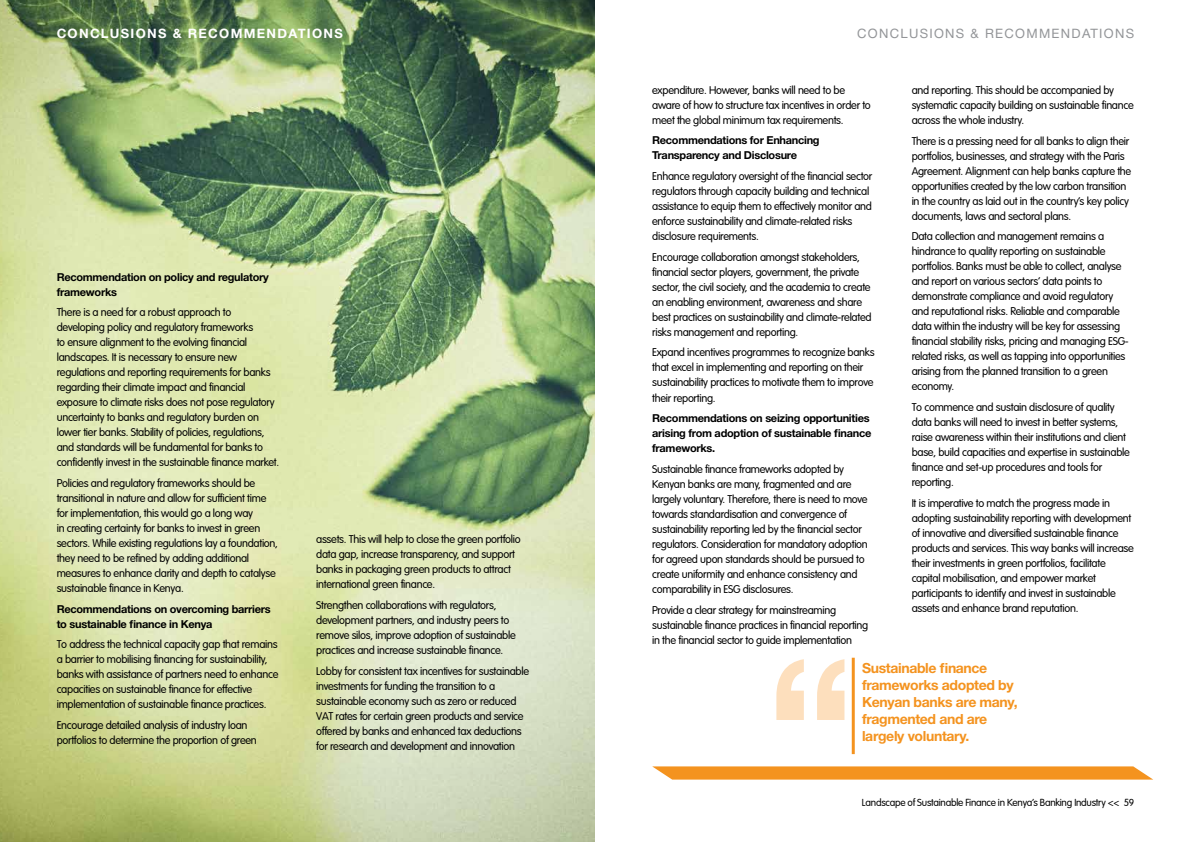
<style>
.page{position:relative;width:1191px;height:842px;background:#fff}
.page>*{position:absolute;margin:0;border:0;box-sizing:border-box;transform-origin:0 0}
.t1{font:700 14px/17px "Helvetica Neue";letter-spacing:-.025em;color:#f4931f}
.t2{font:700 13px "Helvetica Neue";letter-spacing:.1em;color:#fff}
.t3{font:13px "Helvetica Neue";letter-spacing:.1em;color:#939598}
.t4{font:300 11px/15px "VAG Rounded Light S Si";letter-spacing:-.025em;color:#000}
.t5{font:700 11px/15px "Helvetica Neue";letter-spacing:-.025em;color:#000}
.t6{font:300 10px "VAG Rounded Light S Si";letter-spacing:-.025em;color:#000}
</style>
<div class="page">
<svg style="left:652px;top:766px;width:501px;height:14px;background:#f49d34"></svg>
<img style="left:0;top:0;width:595px;height:842px">
<svg style="left:776px;top:659px;width:68px;height:61px"></svg>
<hr style="left:851px;top:658px;width:3px;height:96px;background:#f4931f">
<p class="t2" style="left:57px;top:23px;width:288px">CONCLUSIONS &amp; RECOMMENDATIONS</p>
<p class="t3" style="left:857px;top:24px;width:278px">CONCLUSIONS &amp; RECOMMENDATIONS</p>
<p class="t5" style="left:57px;top:269px;width:214px">Recommendation on policy and regulatory frameworks</p>
<p class="t4" style="left:57px;top:305px;width:224px">There is a need for a robust approach to developing policy and regulatory frameworks<br>to ensure alignment to the evolving financial landscapes. It is necessary to ensure new regulations and reporting requirements for banks regarding their climate impact and financial exposure to climate risks does not pose regulatory uncertainty to banks and regulatory burden on lower tier banks. Stability of policies, regulations, and standards will be fundamental for banks to confidently invest in the sustainable finance market.</p>
<p class="t4" style="left:57px;top:476px;width:223px">Policies and regulatory frameworks should be transitional in nature and allow for sufficient time for implementation, this would go a long way<br>in creating certainty for banks to invest in green sectors. While existing regulations lay a foundation, they need to be refined by adding additional measures to enhance clarity and depth to catalyse sustainable finance in Kenya.</p>
<p class="t5" style="left:57px;top:601px;width:216px">Recommendations on overcoming barriers to sustainable finance in Kenya</p>
<p class="t4" style="left:57px;top:637px;width:223px">To address the technical capacity gap that remains a barrier to mobilising financing for sustainability, banks with assistance of partners need to enhance capacities on sustainable finance for effective implementation of sustainable finance practices.</p>
<p class="t4" style="left:57px;top:718px;width:202px">Encourage detailed analysis of industry loan portfolios to determine the proportion of green</p>
<p class="t4" style="left:652px;top:82px;width:220px">expenditure. However, banks will need to be aware of how to structure tax incentives in order to meet the global minimum tax requirements.</p>
<p class="t5" style="left:652px;top:133px;width:169px">Recommendations for Enhancing<br>Transparency and Disclosure</p>
<p class="t4" style="left:652px;top:169px;width:222px">Enhance regulatory oversight of the financial sector regulators through capacity building and technical assistance to equip them to effectively monitor and enforce sustainability and climate-related risks disclosure requirements.</p>
<p class="t4" style="left:652px;top:249px;width:221px">Encourage collaboration amongst stakeholders, financial sector players, government, the private sector, the civil society, and the academia to create an enabling environment, awareness and share best practices on sustainability and climate-related risks management and reporting.</p>
<p class="t4" style="left:652px;top:345px;width:224px">Expand incentives programmes to recognize banks that excel in implementing and reporting on their sustainability practices to motivate them to improve their reporting.</p>
<p class="t5" style="left:652px;top:411px;width:221px">Recommendations on seizing opportunities arising from adoption of sustainable finance frameworks.</p>
<p class="t4" style="left:652px;top:461px;width:217px">Sustainable finance frameworks adopted by Kenyan banks are many, fragmented and are largely voluntary. Therefore, there is need to move towards standardisation and convergence of sustainability reporting led by the financial sector regulators. Consideration for mandatory adoption for agreed upon standards should be pursued to create uniformity and enhance consistency and comparability in ESG disclosures.</p>
<p class="t4" style="left:652px;top:602px;width:218px">Provide a clear strategy for mainstreaming sustainable finance practices in financial reporting in the financial sector to guide implementation</p>
<p class="t4" style="left:911px;top:82px;width:224px">and reporting. This should be accompanied by systematic capacity building on sustainable finance across the whole industry.</p>
<p class="t4" style="left:911px;top:133px;width:221px">There is a pressing need for all banks to align their portfolios, businesses, and strategy with the Paris Agreement. Alignment can help banks capture the opportunities created by the low carbon transition in the country as laid out in the country’s key policy documents, laws and sectoral plans.</p>
<p class="t4" style="left:911px;top:229px;width:219px">Data collection and management remains a hindrance to quality reporting on sustainable portfolios. Banks must be able to collect, analyse and report on various sectors’ data points to demonstrate compliance and avoid regulatory and reputational risks. Reliable and comparable data within the industry will be key for assessing financial stability risks, pricing and managing ESG&shy;related risks, as well as tapping into opportunities arising from the planned transition to a green economy.</p>
<p class="t4" style="left:911px;top:399px;width:220px">To commence and sustain disclosure of quality data banks will need to invest in better systems, raise awareness within their institutions and client base, build capacities and expertise in sustainable finance and set-up procedures and tools for reporting.</p>
<p class="t4" style="left:911px;top:495px;width:224px">It is imperative to match the progress made in adopting sustainability reporting with development of innovative and diversified sustainable finance products and services. This way banks will increase their investments in green portfolios, facilitate capital mobilisation, and empower market participants to identify and invest in sustainable assets and enhance brand reputation.</p>
<p class="t4" style="left:316px;top:532px;width:206px">assets. This will help to close the green portfolio data gap, increase transparency, and support banks in packaging green products to attract international green finance.</p>
<p class="t4" style="left:316px;top:597px;width:201px">Strengthen collaborations with regulators, development partners, and industry peers to remove silos, improve adoption of sustainable practices and increase sustainable finance.</p>
<p class="t4" style="left:316px;top:663px;width:214px">Lobby for consistent tax incentives for sustainable investments for funding the transition to a sustainable economy such as zero or reduced VAT rates for certain green products and service offered by banks and enhanced tax deductions for research and development and innovation</p>
<p class="t1" style="left:862px;top:660px;width:157px">Sustainable finance frameworks adopted by<br>Kenyan banks are many, fragmented and are largely voluntary.</p>
<p class="t6" style="left:862px;top:797px;width:274px">Landscape of Sustainable Finance in Kenya’s Banking Industry &lt;&lt; 59</p>
</div>
